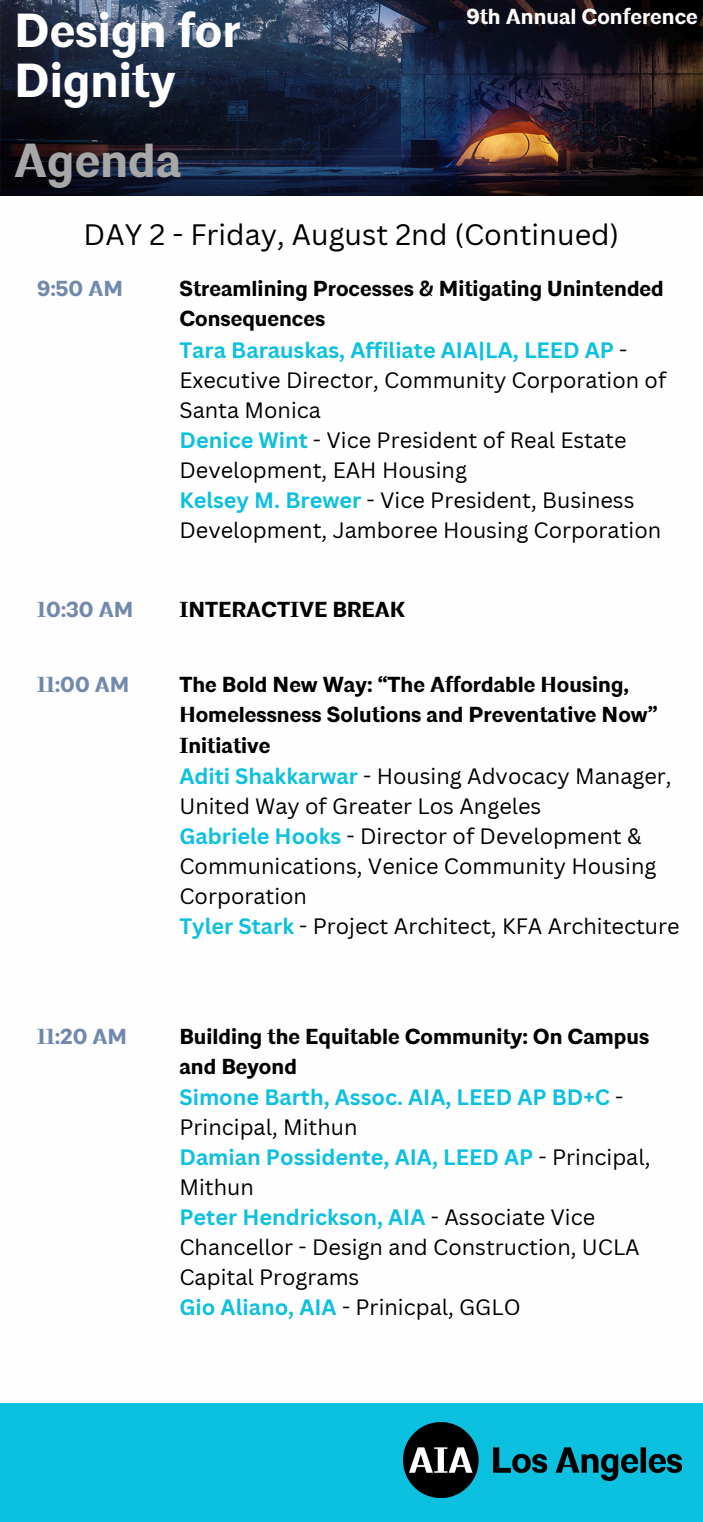
<style>
.page{position:relative;width:703px;height:1522px;background:#fff}
.page>*{position:absolute;margin:0;border:0;box-sizing:border-box;transform-origin:0 0}
.t1{font:700 47.69px/49.4px "Architype";color:#fefefe}
.t2{font:700 47.69px "Architype";color:#a7a7a7}
.t3{font:28.75px "Canva Sans";color:#000}
.t4{font:21.69px/30px "Canva Sans";color:#000}
.t5{font:700 21.69px/30px "Architype";color:#000}
.t6{font:700 21.69px/30px "Canva Sans";color:#0cc0df}
.t7{font:700 21.69px "Architype";color:#7189ac}
.t8{font:700 21.69px "Architype";color:#fefefe}
.s1{font-weight:700;color:#0cc0df}
.s2{font-weight:400;color:#000}
</style>
<div class="page">
<img style="left:0;top:0;width:702px;height:195px">
<div style="left:0;top:1403px;width:702px;height:118px;background:#0cc0df"></div>
<img style="left:403px;top:1422px;width:278px;height:75px">
<h1 class="t1" style="left:14px;top:8px;width:227px">Design for<br>Dignity</h1>
<h1 class="t2" style="left:14px;top:134px;width:168px">Agenda</h1>
<h2 class="t8" style="left:466px;top:4px;width:233px">9th Annual Conference</h2>
<h3 class="t3" style="left:84px;top:214px;width:536px">DAY 2 - Friday, August 2nd (Continued)</h3>
<p class="t7" style="left:37px;top:276px;width:87px">9:50 AM</p>
<p class="t5" style="left:179px;top:274px;width:485px">Streamlining Processes &amp; Mitigating Unintended<br>Consequences</p>
<p class="t4" style="left:179px;top:334px;width:488px"><span class="s1">Tara Barauskas, Affiliate AIA|LA, LEED AP</span> -<br>Executive Director, Community Corporation of<br>Santa Monica</p>
<p class="t4" style="left:179px;top:424px;width:448px"><span class="s1">Denice Wint</span> - Vice President of Real Estate<br>Development, EAH Housing</p>
<h3 class="t4" style="left:179px;top:484px;width:483px"><span class="s1">Kelsey M. Brewer</span> - Vice President, Business<br>Development, Jamboree Housing Corporation</h3>
<h3 class="t7" style="left:37px;top:597px;width:97px">10:30 AM</h3>
<h3 class="t5" style="left:179px;top:595px;width:227px">INTERACTIVE BREAK</h3>
<p class="t7" style="left:37px;top:672px;width:94px">11:00 AM</p>
<p class="t5" style="left:179px;top:671px;width:479px">The Bold New Way: “The Affordable Housing,<br>Homelessness Solutions and Preventative Now”<br>Initiative</p>
<p class="t4" style="left:179px;top:760px;width:493px"><span class="s1">Aditi Shakkarwar</span> - Housing Advocacy Manager,<br>United Way of Greater Los Angeles</p>
<p class="t4" style="left:179px;top:820px;width:478px"><span class="s1">Gabriele Hooks</span> - Director of Development &amp;<br>Communications, Venice Community Housing<br>Corporation</p>
<h3 class="t4" style="left:179px;top:910px;width:501px"><span class="s1">Tyler Stark</span> - Project Architect, KFA Architecture</h3>
<p class="t7" style="left:37px;top:1023px;width:91px">11:20 AM</p>
<p class="t5" style="left:179px;top:1022px;width:471px">Building the Equitable Community: On Campus and Beyond</p>
<p class="t6" style="left:179px;top:1081px;width:445px">Simone Barth, Assoc. AIA, LEED AP BD+C <span class="s2">-<br>Principal, Mithun</span></p>
<p class="t6" style="left:179px;top:1141px;width:472px">Damian Possidente, AIA, LEED AP <span class="s2">- Principal,<br>Mithun</span></p>
<p class="t4" style="left:179px;top:1201px;width:461px"><span class="s1">Peter Hendrickson, AIA</span> - Associate Vice<br>Chancellor - Design and Construction, UCLA<br>Capital Programs</p>
<p class="t4" style="left:179px;top:1291px;width:342px"><span class="s1">Gio Aliano, AIA</span> - Prinicpal, GGLO</p>
</div>
